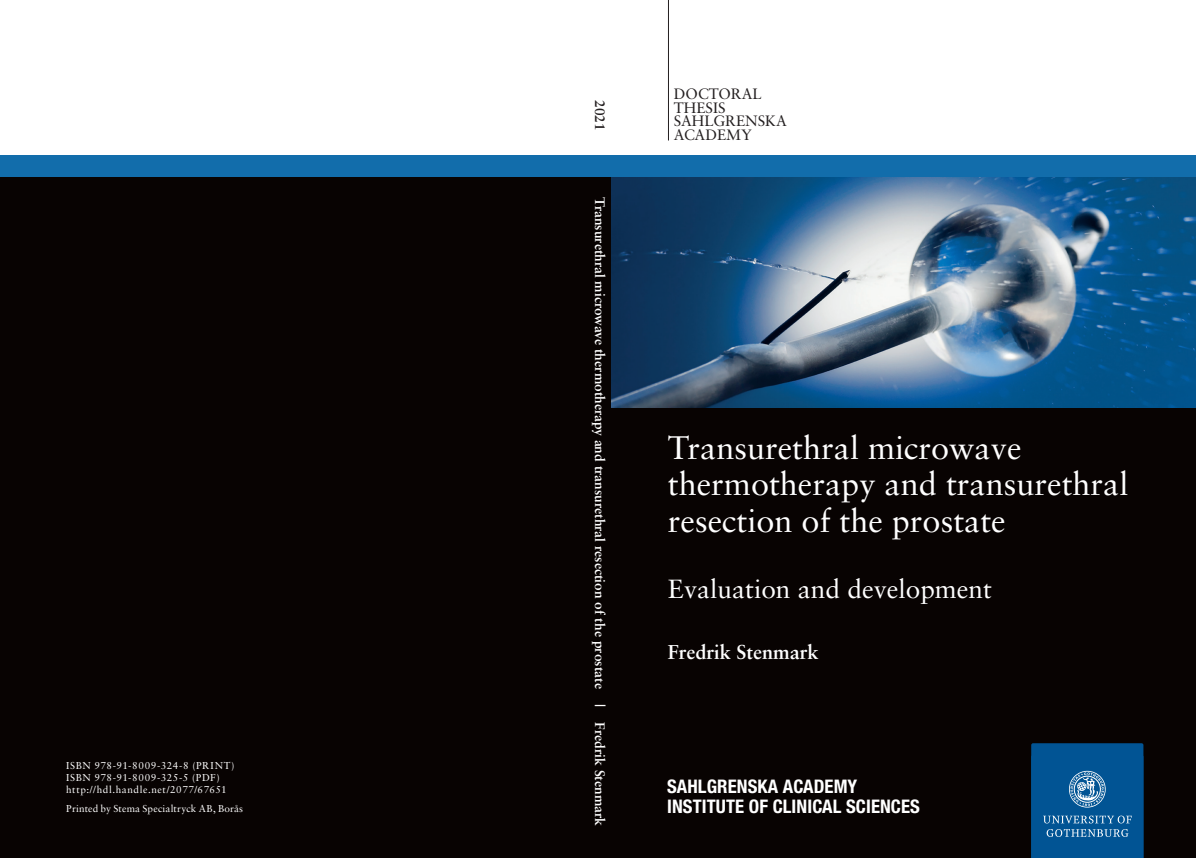
<style>
.page{position:relative;width:1196px;height:858px;background:#fff}
.page>*{position:absolute;margin:0;border:0;box-sizing:border-box;transform-origin:0 0}
.t1{font:32.5px/36.2px "Sabon LT Std";color:#fff}
.t2{font:26.25px "Sabon LT Std";color:#fff}
.t3{font:700 20px "Sabon LT Std";color:#fff}
.t4{font:700 condensed 18.75px/20px "Helvetica Neue LT Std";letter-spacing:.005em;color:#fff}
.t5{font:15px/13.8px "Sabon LT Std";color:#231f20}
.t6{font:700 13.75px "Sabon LT Std";color:#fff}
.t7{font:700 13.75px "Sabon LT Std";color:#231f20}
.t8{font:10px/12px "Sabon LT Std";letter-spacing:.045em;color:#fff}
.t9{font:10px "Sabon LT Std";letter-spacing:.015em;color:#fff}
</style>
<div class="page">
<div style="left:0;top:166px;width:1196px;height:691px;background:#080302"></div>
<img style="left:611px;top:177px;width:585px;height:230px">
<div style="left:0;top:155px;width:1196px;height:22px;background:#126dab"></div>
<hr style="left:668px;top:0;width:1px;height:140px;background:#231f20">
<svg style="left:1031px;top:743px;width:112px;height:114px;background:#115e9a"></svg>
<p class="t8" style="left:66px;top:759px;width:170px">ISBN 978-91-8009-324-8 (PRINT)<br>ISBN 978-91-8009-325-5 (PDF) http://hdl.handle.net/2077/67651</p>
<p class="t9" style="left:66px;top:802px;width:178px">Printed by Stema Specialtryck AB, Borås</p>
<p class="t7" style="left:608px;top:100px;width:32px;rotate:90deg">2021</p>
<p class="t6" style="left:608px;top:197px;width:630px;rotate:90deg">Transurethral microwave thermotherapy and transurethral resection of the prostate | Fredrik Stenmark</p>
<p class="t5" style="left:674px;top:87px;width:114px">DOCTORAL<br>THESIS<br>SAHLGRENSKA<br>ACADEMY</p>
<h1 class="t1" style="left:668px;top:429px;width:462px">Transurethral microwave thermotherapy and transurethral resection of the prostate</h1>
<h2 class="t2" style="left:668px;top:573px;width:325px">Evaluation and development</h2>
<h3 class="t3" style="left:668px;top:640px;width:152px">Fredrik Stenmark</h3>
<h3 class="t4" style="left:667px;top:775px;width:254px">SAHLGRENSKA ACADEMY<br>INSTITUTE OF CLINICAL SCIENCES</h3>
</div>
